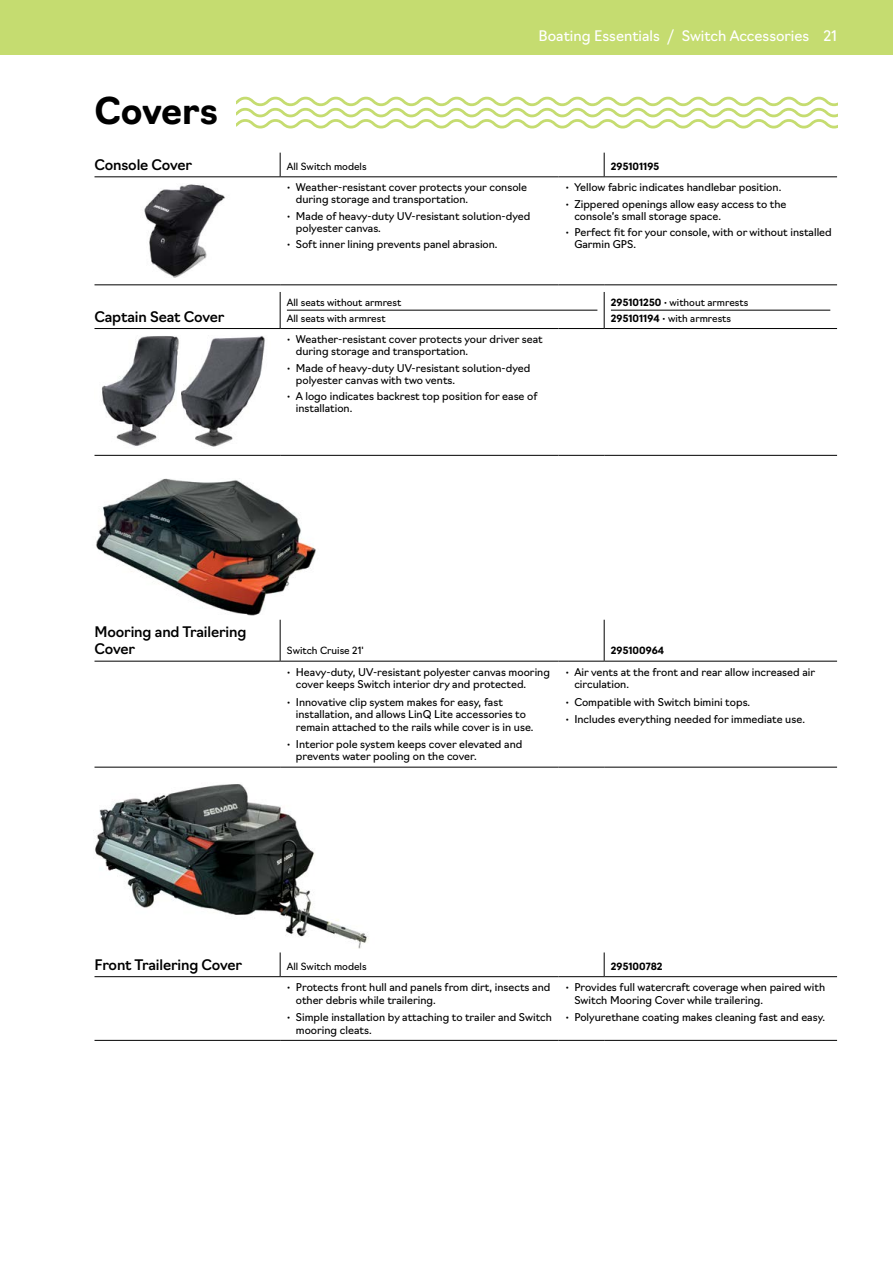
<style>
.page{position:relative;width:893px;height:1263px;background:#fff}
.page>*{position:absolute;margin:0;border:0;box-sizing:border-box;transform-origin:0 0}
.t1{font:700 36px "Navigo";color:#000}
.t2{font:500 14.25px/17.2px "Navigo";letter-spacing:-.01em;color:#000}
.t3{font:14.25px "Navigo";color:#fff}
.t4{font:10.5px/12.6px "Navigo";color:#000}
.t5{font:9.75px/15.8px "Navigo";color:#000}
.t6{font:700 9.75px "Navigo";color:#000}
.s1{font-weight:300}
.s2{font-weight:700}
</style>
<div class="page">
<img style="left:95px;top:784px;width:274px;height:165px">
<img style="left:96px;top:478px;width:220px;height:137px">
<svg style="left:236px;top:97px;width:601px;height:31px"></svg>
<hr style="left:95px;top:767px;width:185px;height:1px;background:#000">
<hr style="left:280px;top:620px;width:1px;height:41px;background:#000">
<hr style="left:604px;top:620px;width:1px;height:41px;background:#000">
<hr style="left:280px;top:661px;width:279px;height:1px;background:#000">
<hr style="left:559px;top:661px;width:45px;height:1px;background:#000">
<hr style="left:604px;top:661px;width:233px;height:1px;background:#000">
<hr style="left:280px;top:767px;width:279px;height:1px;background:#000">
<hr style="left:559px;top:767px;width:45px;height:1px;background:#000">
<hr style="left:604px;top:767px;width:233px;height:1px;background:#000">
<hr style="left:95px;top:661px;width:185px;height:1px;background:#000">
<hr style="left:95px;top:1040px;width:185px;height:1px;background:#000">
<svg style="left:280px;top:952px;width:1px;height:24px"></svg>
<svg style="left:604px;top:952px;width:1px;height:24px"></svg>
<hr style="left:280px;top:976px;width:279px;height:1px;background:#000">
<hr style="left:559px;top:976px;width:45px;height:1px;background:#000">
<hr style="left:604px;top:976px;width:233px;height:1px;background:#000">
<hr style="left:280px;top:1040px;width:279px;height:1px;background:#000">
<hr style="left:559px;top:1040px;width:45px;height:1px;background:#000">
<hr style="left:604px;top:1040px;width:233px;height:1px;background:#000">
<hr style="left:95px;top:976px;width:185px;height:1px;background:#000">
<hr style="left:95px;top:176px;width:185px;height:1px;background:#000">
<svg style="left:280px;top:153px;width:1px;height:23px"></svg>
<svg style="left:604px;top:153px;width:1px;height:23px"></svg>
<hr style="left:280px;top:176px;width:279px;height:1px;background:#000">
<hr style="left:559px;top:176px;width:45px;height:1px;background:#000">
<hr style="left:604px;top:176px;width:233px;height:1px;background:#000">
<hr style="left:95px;top:284px;width:185px;height:1px;background:#000">
<hr style="left:280px;top:284px;width:279px;height:1px;background:#000">
<hr style="left:559px;top:284px;width:45px;height:1px;background:#000">
<hr style="left:604px;top:284px;width:233px;height:1px;background:#000">
<img style="left:144px;top:184px;width:81px;height:94px">
<hr style="left:95px;top:328px;width:185px;height:1px;background:#000">
<hr style="left:280px;top:292px;width:1px;height:36px;background:#000">
<hr style="left:604px;top:292px;width:1px;height:36px;background:#000">
<hr style="left:280px;top:328px;width:279px;height:1px;background:#000">
<hr style="left:559px;top:328px;width:45px;height:1px;background:#000">
<hr style="left:604px;top:328px;width:233px;height:1px;background:#000">
<hr style="left:95px;top:455px;width:185px;height:1px;background:#000">
<hr style="left:280px;top:455px;width:279px;height:1px;background:#000">
<hr style="left:559px;top:455px;width:45px;height:1px;background:#000">
<hr style="left:604px;top:455px;width:233px;height:1px;background:#000">
<hr style="left:287px;top:310px;width:310px;height:1px;background:#000">
<hr style="left:611px;top:310px;width:219px;height:1px;background:#000">
<img style="left:181px;top:336px;width:84px;height:111px">
<img style="left:101px;top:336px;width:78px;height:111px">
<div style="left:0;top:0;width:893px;height:54px;background:#c5dc70"></div>
<h1 class="t1" style="left:95px;top:82px;width:125px">Covers</h1>
<h2 class="t3" style="left:667px;top:24px;width:144px"><span class="s1">/</span> Switch Accessories</h2>
<h2 class="t3" style="left:717px;top:24px;width:123px"><span class="s1">/</span> Accessories 2121</h2>
<h2 class="t3" style="left:539px;top:24px;width:173px">Boating EssentialsCategory</h2>
<h2 class="t2" style="left:95px;top:155px;width:99px">Console Cover</h2>
<p class="t5" style="left:287px;top:158px;width:81px">All Switch models</p>
<p class="t6" style="left:611px;top:159px;width:50px">295101195</p>
<p class="t4" style="left:296px;top:181px;width:233px;line-height:12px;text-indent:-9px">• Weather-resistant cover protects your console during storage and transportation.</p>
<p class="t4" style="left:296px;top:209px;width:236px;line-height:12px;text-indent:-9px">• Made of heavy-duty UV-resistant solution-dyed polyester canvas.</p>
<p class="t4" style="left:287px;top:237px;width:212px">• Soft inner lining prevents panel abrasion.</p>
<p class="t4" style="left:565px;top:180px;width:217px">• Yellow fabric indicates handlebar position.</p>
<p class="t4" style="left:574px;top:197px;width:214px;line-height:12px;text-indent:-9px">• Zippered openings allow easy access to the console’s small storage space.</p>
<p class="t4" style="left:574px;top:226px;width:259px;line-height:12px;text-indent:-9px">• Perfect fit for your console, with or without installed<br>Garmin GPS.</p>
<h2 class="t2" style="left:95px;top:307px;width:131px">Captain Seat Cover</h2>
<p class="t5" style="left:287px;top:294px;width:116px">All seats without armrest<br>All seats with armrest</p>
<p class="t5" style="left:611px;top:294px;width:139px"><span class="s2">295101250</span> • without armrests<br><span class="s2">295101194</span> • with armrests</p>
<p class="t4" style="left:296px;top:332px;width:248px;line-height:12px;text-indent:-9px">• Weather-resistant cover protects your driver seat during storage and transportation.</p>
<p class="t4" style="left:296px;top:361px;width:236px;line-height:12px;text-indent:-9px">• Made of heavy-duty UV-resistant solution-dyed polyester canvas with two vents.</p>
<p class="t4" style="left:296px;top:389px;width:243px;line-height:12px;text-indent:-9px">• A logo indicates backrest top position for ease of installation.</p>
<h2 class="t2" style="left:95px;top:622px;width:153px">Mooring and Trailering<br>Cover</h2>
<p class="t5" style="left:287px;top:642px;width:78px">Switch Cruise 21'</p>
<p class="t6" style="left:611px;top:643px;width:55px">295100964</p>
<p class="t4" style="left:296px;top:665px;width:256px;text-indent:-9px">• Heavy-duty, UV-resistant polyester canvas mooring cover keeps Switch interior dry and protected.</p>
<p class="t4" style="left:296px;top:694px;width:239px;text-indent:-9px">• Innovative clip system makes for easy, fast installation, and allows LinQ Lite accessories to remain attached to the rails while cover is in use.</p>
<p class="t4" style="left:296px;top:737px;width:228px;text-indent:-9px">• Interior pole system keeps cover elevated and prevents water pooling on the cover.</p>
<p class="t4" style="left:574px;top:665px;width:242px;text-indent:-9px">• Air vents at the front and rear allow increased air circulation.</p>
<p class="t4" style="left:565px;top:694px;width:186px">• Compatible with Switch bimini tops.</p>
<p class="t4" style="left:565px;top:712px;width:241px">• Includes everything needed for immediate use.</p>
<h2 class="t2" style="left:95px;top:955px;width:149px">Front Trailering Cover</h2>
<p class="t5" style="left:287px;top:958px;width:81px">All Switch models</p>
<p class="t6" style="left:611px;top:959px;width:53px">295100782</p>
<p class="t4" style="left:296px;top:980px;width:256px;text-indent:-9px">• Protects front hull and panels from dirt, insects and other debris while trailering.</p>
<p class="t4" style="left:296px;top:1010px;width:258px;text-indent:-9px">• Simple installation by attaching to trailer and Switch mooring cleats.</p>
<p class="t4" style="left:574px;top:980px;width:252px;text-indent:-9px">• Provides full watercraft coverage when paired with<br>Switch Mooring Cover while trailering.</p>
<p class="t4" style="left:565px;top:1010px;width:261px">• Polyurethane coating makes cleaning fast and easy.</p>
</div>
